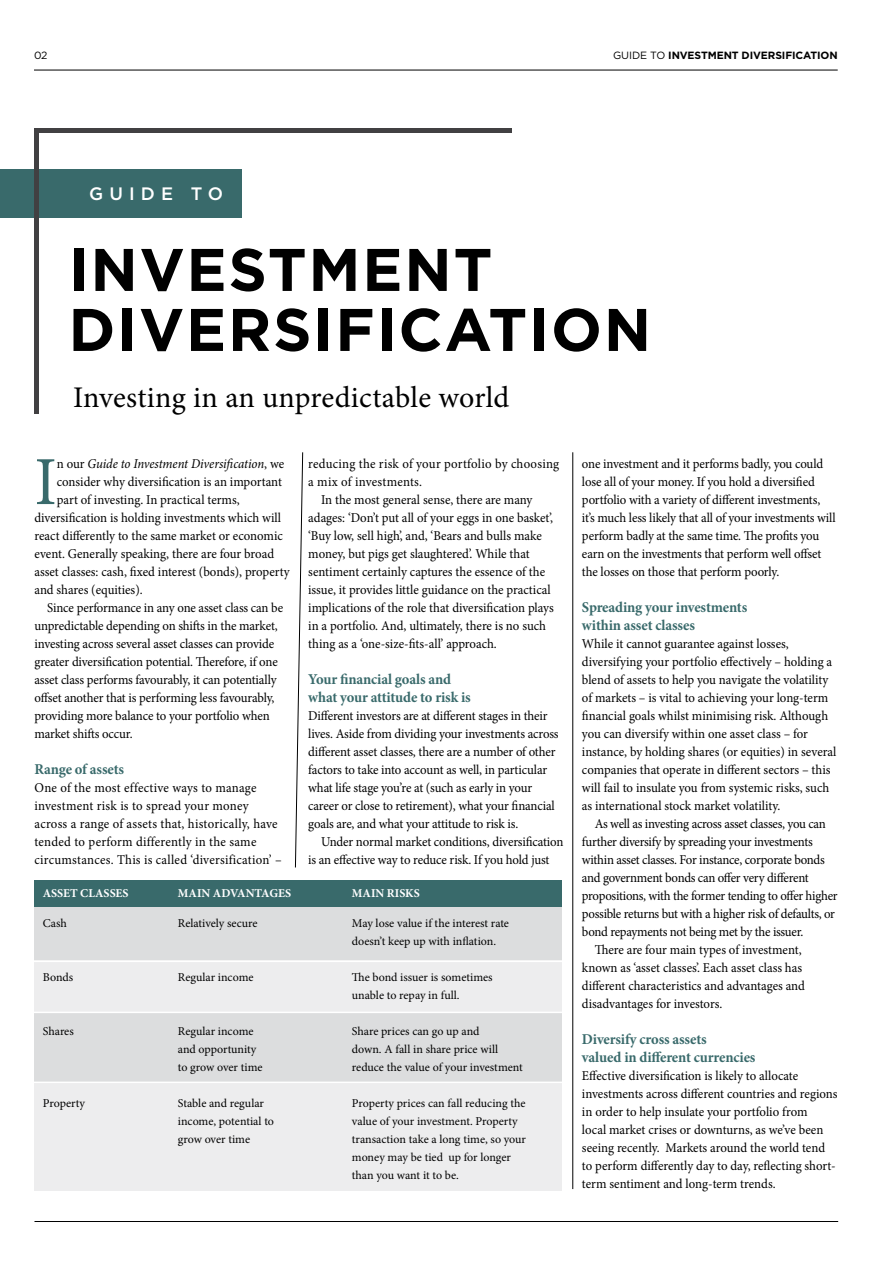
<style>
.page{position:relative;width:893px;height:1263px;background:#fff}
.page>*{position:absolute;margin:0;border:0;box-sizing:border-box;transform-origin:0 0}
.t1{font:68.85px "Minion Pro";color:#396a6b;scale:.95 1}
.t2{font:700 60px/60px "Gotham HTF";letter-spacing:.03em;color:#000}
.t3{font:30px "Minion Pro";letter-spacing:.005em;color:#000}
.t4{font:500 18px "Gotham HTF";letter-spacing:.34em;color:#fff}
.t5{font:700 15px/18px "Minion Pro";letter-spacing:-.01em;color:#396a6b}
.t6{font:13.5px/18px "Minion Pro";letter-spacing:-.005em;color:#000;scale:.95 1}
.t7{font:13.5px/18px "Minion Pro";letter-spacing:.015em;color:#000;scale:.95 1}
.t8{font:13.5px "Minion Pro";letter-spacing:-.025em;color:#000;scale:.95 1}
.t9{font:13.5px "Minion Pro";letter-spacing:.02em;color:#000;scale:.95 1}
.t10{font:italic 13.5px "Minion Pro";letter-spacing:-.01em;color:#000;scale:.95 1}
.t11{font:12px/18px "Minion Pro";color:#000}
.t12{font:700 12px "Minion Pro";color:#fff}
.t13{font:700 10.5px "Gotham HTF";letter-spacing:-.01em;color:#000}
.t14{font:10.5px "Gotham HTF";color:#000}
.s1{font-weight:400}
.s2{font-style:normal}
</style>
<div class="page">
<hr style="left:34px;top:70px;width:804px;height:1px;background:#000">
<div style="left:0;top:169px;width:242px;height:48px;background:#396a6b"></div>
<hr style="left:34px;top:1221px;width:804px;height:1px;background:#000">
<svg style="left:295px;top:452px;width:8px;height:416px"></svg>
<hr style="left:572px;top:452px;width:1px;height:737px;background:#000">
<div style="left:34px;top:128px;width:5px;height:285px;background:#414042"></div>
<div style="left:34px;top:128px;width:478px;height:5px;background:#414042"></div>
<div style="left:34px;top:904px;width:528px;height:56px;background:#dcddde"></div>
<div style="left:34px;top:1012px;width:528px;height:71px;background:#dcddde"></div>
<div style="left:34px;top:960px;width:528px;height:53px;background:#ededee"></div>
<div style="left:34px;top:1082px;width:528px;height:109px;background:#ededee"></div>
<div style="left:34px;top:880px;width:528px;height:27px;background:#396a6b"></div>
<hr style="left:31px;top:960px;width:537px;height:2px;background:#fff">
<hr style="left:31px;top:1012px;width:537px;height:1px;background:#fff">
<hr style="left:31px;top:1081px;width:537px;height:2px;background:#fff">
<p class="t14" style="left:34px;top:49px;width:15px">02</p>
<p class="t13" style="left:613px;top:49px;width:226px"><span class="s1">GUIDE TO</span> INVESTMENT DIVERSIFICATION</p>
<h3 class="t4" style="left:89px;top:183px;width:136px">GUIDE TO</h3>
<h2 class="t2" style="left:68px;top:238px;width:584px">INVESTMENT<br>DIVERSIFICATION</h2>
<h3 class="t3" style="left:73px;top:377px;width:438px">Investing in an unpredictable world</h3>
<h1 class="t1" style="left:34px;top:436px;width:25px">I</h1>
<p class="t10" style="left:57px;top:454px;width:241px"><span class="s2">n our</span> Guide to Investment Diversification<span class="s2">, we</span></p>
<p class="t6" style="left:57px;top:473px;width:238px">consider why diversification is an important</p>
<p class="t6" style="left:57px;top:491px;width:194px">part of investing. In practical terms,</p>
<p class="t6" style="left:34px;top:509px;width:261px">diversification is holding investments which will</p>
<p class="t6" style="left:34px;top:527px;width:263px">react differently to the same market or economic</p>
<p class="t6" style="left:34px;top:545px;width:254px">event. Generally speaking, there are four broad</p>
<p class="t6" style="left:34px;top:563px;width:270px">asset classes: cash, fixed interest (bonds), property</p>
<p class="t6" style="left:34px;top:581px;width:115px">and shares (equities).</p>
<p class="t6" style="left:47px;top:599px;width:250px">Since performance in any one asset class can be</p>
<p class="t6" style="left:34px;top:617px;width:258px">unpredictable depending on shifts in the market,</p>
<p class="t6" style="left:34px;top:635px;width:254px">investing across several asset classes can provide</p>
<p class="t6" style="left:34px;top:653px;width:258px">greater diversification potential. Therefore, if one</p>
<p class="t6" style="left:34px;top:671px;width:256px">asset class performs favourably, it can potentially</p>
<p class="t6" style="left:34px;top:689px;width:254px">offset another that is performing less favourably,</p>
<p class="t6" style="left:34px;top:707px;width:249px">providing more balance to your portfolio when</p>
<p class="t6" style="left:34px;top:725px;width:105px">market shifts occur.</p>
<p class="t5" style="left:34px;top:760px;width:91px">Range of assets</p>
<p class="t7" style="left:34px;top:779px;width:262px">One of the most effective ways to manage investment risk is to spread your money across a range of assets that, historically, have tended to perform differently in the same circumstances. This is called ‘diversification’ –</p>
<p class="t9" style="left:308px;top:455px;width:266px">reducing the risk of your portfolio by choosing</p>
<p class="t9" style="left:308px;top:473px;width:121px">a mix of investments.</p>
<p class="t6" style="left:321px;top:491px;width:224px">In the most general sense, there are many</p>
<p class="t6" style="left:308px;top:509px;width:259px">adages: ‘Don’t put all of your eggs in one basket’,</p>
<p class="t6" style="left:308px;top:527px;width:247px">‘Buy low, sell high’, and, ‘Bears and bulls make</p>
<p class="t6" style="left:308px;top:545px;width:235px">money, but pigs get slaughtered’. While that</p>
<p class="t6" style="left:308px;top:563px;width:251px">sentiment certainly captures the essence of the</p>
<p class="t6" style="left:308px;top:581px;width:257px">issue, it provides little guidance on the practical</p>
<p class="t6" style="left:308px;top:599px;width:260px">implications of the role that diversification plays</p>
<p class="t6" style="left:308px;top:617px;width:252px">in a portfolio. And, ultimately, there is no such</p>
<p class="t6" style="left:308px;top:635px;width:200px">thing as a ‘one-size-fits-all’ approach.</p>
<p class="t5" style="left:308px;top:670px;width:164px">Your financial goals and what your attitude to risk is</p>
<p class="t6" style="left:308px;top:707px;width:265px">Different investors are at different stages in their lives. Aside from dividing your investments across different asset classes, there are a number of other factors to take into account as well, in particular what life stage you’re at (such as early in your career or close to retirement), what your financial goals are, and what your attitude to risk is.</p>
<p class="t6" style="left:308px;top:833px;width:270px;text-indent:13px">Under normal market conditions, diversification is an effective way to reduce risk. If you hold just</p>
<p class="t12" style="left:43px;top:885px;width:87px">ASSET CLASSES</p>
<p class="t12" style="left:178px;top:885px;width:115px">MAIN ADVANTAGES</p>
<p class="t12" style="left:352px;top:885px;width:69px">MAIN RISKS</p>
<p class="t11" style="left:43px;top:914px;width:26px">Cash</p>
<p class="t11" style="left:178px;top:914px;width:81px">Relatively secure</p>
<p class="t11" style="left:352px;top:914px;width:159px">May lose value if the interest rate doesn’t keep up with inflation.</p>
<p class="t11" style="left:43px;top:968px;width:32px">Bonds</p>
<p class="t11" style="left:178px;top:968px;width:77px">Regular income</p>
<p class="t11" style="left:352px;top:968px;width:142px">The bond issuer is sometimes unable to repay in full.</p>
<p class="t11" style="left:43px;top:1022px;width:32px">Shares</p>
<p class="t11" style="left:178px;top:1022px;width:77px">Regular income</p>
<p class="t11" style="left:352px;top:1022px;width:129px">Share prices can go up and</p>
<p class="t11" style="left:178px;top:1040px;width:80px">and opportunity</p>
<p class="t11" style="left:352px;top:1040px;width:148px">down. A fall in share price will</p>
<p class="t11" style="left:178px;top:1058px;width:86px">to grow over time</p>
<p class="t11" style="left:352px;top:1058px;width:173px">reduce the value of your investment</p>
<p class="t11" style="left:43px;top:1094px;width:44px">Property</p>
<p class="t11" style="left:178px;top:1094px;width:88px">Stable and regular</p>
<p class="t11" style="left:352px;top:1094px;width:175px">Property prices can fall reducing the</p>
<p class="t11" style="left:178px;top:1112px;width:98px">income, potential to</p>
<p class="t11" style="left:352px;top:1112px;width:167px">value of your investment. Property</p>
<p class="t11" style="left:178px;top:1130px;width:74px">grow over time</p>
<p class="t11" style="left:352px;top:1130px;width:176px">transaction take a long time, so your money may be tied up for longer than you want it to be.</p>
<p class="t6" style="left:582px;top:455px;width:269px">one investment and it performs badly, you could lose all of your money. If you hold a diversified portfolio with a variety of different investments, it’s much less likely that all of your investments will perform badly at the same time. The profits you earn on the investments that perform well offset the losses on those that perform poorly.</p>
<p class="t5" style="left:582px;top:598px;width:167px">Spreading your investments within asset classes</p>
<p class="t6" style="left:582px;top:635px;width:269px">While it cannot guarantee against losses, diversifying your portfolio effectively – holding a blend of assets to help you navigate the volatility of markets – is vital to achieving your long-term financial goals whilst minimising risk. Although you can diversify within one asset class – for instance, by holding shares (or equities) in several companies that operate in different sectors – this will fail to insulate you from systemic risks, such as international stock market volatility.</p>
<p class="t8" style="left:595px;top:815px;width:245px">As well as investing across asset classes, you can</p>
<p class="t6" style="left:582px;top:833px;width:244px">further diversify by spreading your investments</p>
<p class="t8" style="left:582px;top:851px;width:257px">within asset classes. For instance, corporate bonds</p>
<p class="t8" style="left:582px;top:869px;width:240px">and government bonds can offer very different</p>
<p class="t6" style="left:582px;top:887px;width:271px">propositions, with the former tending to offer higher</p>
<p class="t6" style="left:582px;top:905px;width:268px">possible returns but with a higher risk of defaults, or</p>
<p class="t8" style="left:582px;top:923px;width:234px">bond repayments not being met by the issuer.</p>
<p class="t6" style="left:595px;top:941px;width:219px">There are four main types of investment,</p>
<p class="t6" style="left:582px;top:959px;width:233px">known as ‘asset classes’. Each asset class has</p>
<p class="t6" style="left:582px;top:977px;width:236px">different characteristics and advantages and</p>
<p class="t6" style="left:582px;top:995px;width:149px">disadvantages for investors.</p>
<p class="t5" style="left:582px;top:1030px;width:175px">Diversify cross assets<br>valued in different currencies</p>
<p class="t6" style="left:582px;top:1067px;width:270px">Effective diversification is likely to allocate investments across different countries and regions in order to help insulate your portfolio from<br>local market crises or downturns, as we’ve been seeing recently. Markets around the world tend to perform differently day to day, reflecting short&shy;term sentiment and long-term trends.</p>
</div>
